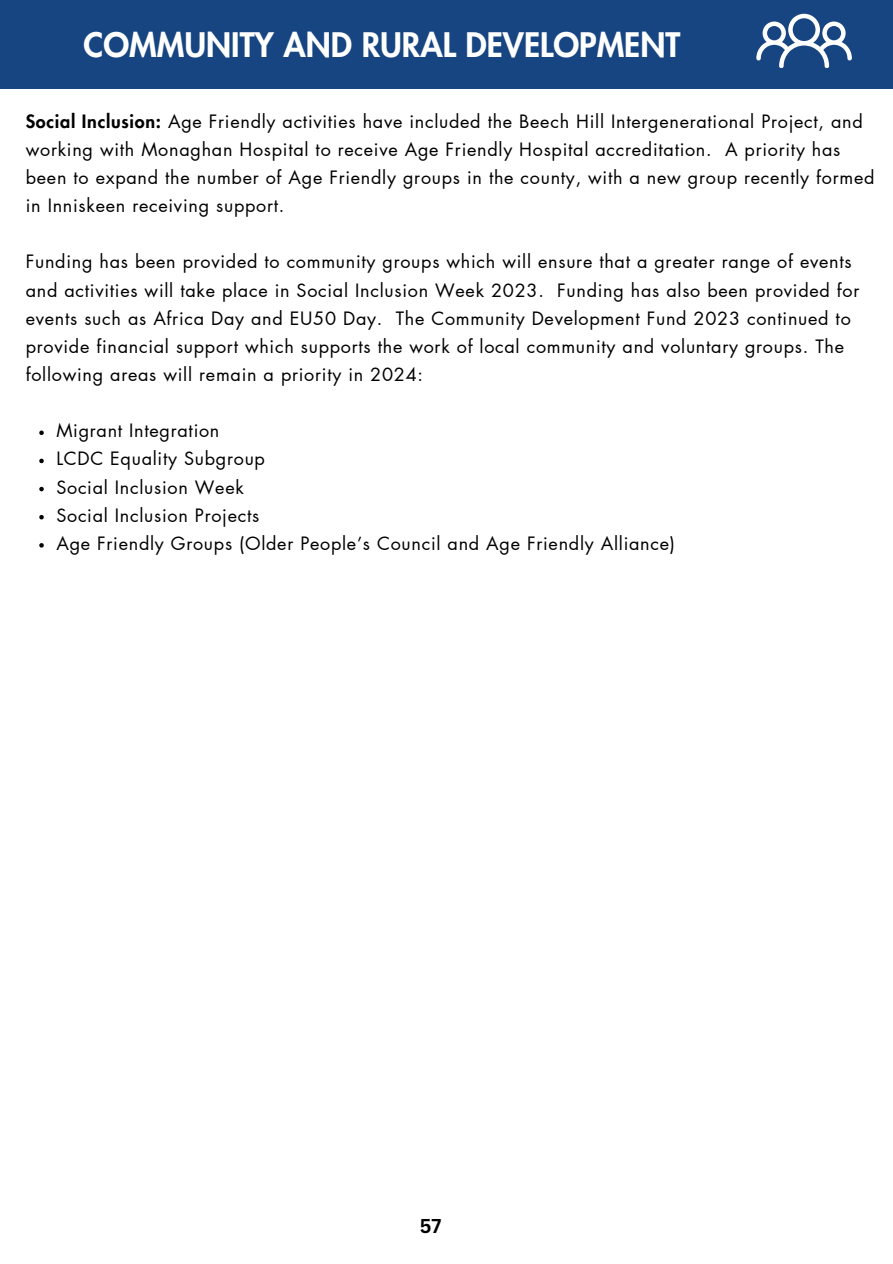
<style>
.page{position:relative;width:893px;height:1264px;background:#fff}
.page>*{position:absolute;margin:0;border:0;box-sizing:border-box;transform-origin:0 0}
.t1{font:800 33px "Futura LT Pro";color:#fff}
.t2{font:700 19.5px "Canva Sans";color:#000}
.t3{font:18px/28.2px "Futura LT Pro";letter-spacing:.04em;color:#000}
.s1{font-weight:800}
</style>
<div class="page">
<div style="left:0;top:0;width:892px;height:89px;background:#174582"></div>
<svg style="left:756px;top:14px;width:95px;height:54px"></svg>
<svg style="left:39px;top:430px;width:5px;height:5px"></svg>
<svg style="left:39px;top:458px;width:5px;height:5px"></svg>
<svg style="left:39px;top:487px;width:5px;height:4px"></svg>
<svg style="left:39px;top:515px;width:5px;height:4px"></svg>
<svg style="left:39px;top:543px;width:5px;height:4px"></svg>
<h1 class="t1" style="left:84px;top:30px;width:598px">COMMUNITY AND RURAL DEVELOPMENT</h1>
<p class="t3" style="left:26px;top:108px;width:850px"><span class="s1">Social Inclusion:</span> Age Friendly activities have included the Beech Hill Intergenerational Project, and working with Monaghan Hospital to receive Age Friendly Hospital accreditation. A priority has been to expand the number of Age Friendly groups in the county, with a new group recently formed in Inniskeen receiving support.</p>
<p class="t3" style="left:26px;top:248px;width:835px">Funding has been provided to community groups which will ensure that a greater range of events and activities will take place in Social Inclusion Week 2023. Funding has also been provided for events such as Africa Day and EU50 Day. The Community Development Fund 2023 continued to provide financial support which supports the work of local community and voluntary groups. The following areas will remain a priority in 2024:</p>
<p class="t3" style="left:56px;top:417px;width:620px">Migrant Integration<br>LCDC Equality Subgroup<br>Social Inclusion Week<br>Social Inclusion Projects<br>Age Friendly Groups (Older People’s Council and Age Friendly Alliance)</p>
<p class="t2" style="left:419px;top:1212px;width:23px">57</p>
</div>
